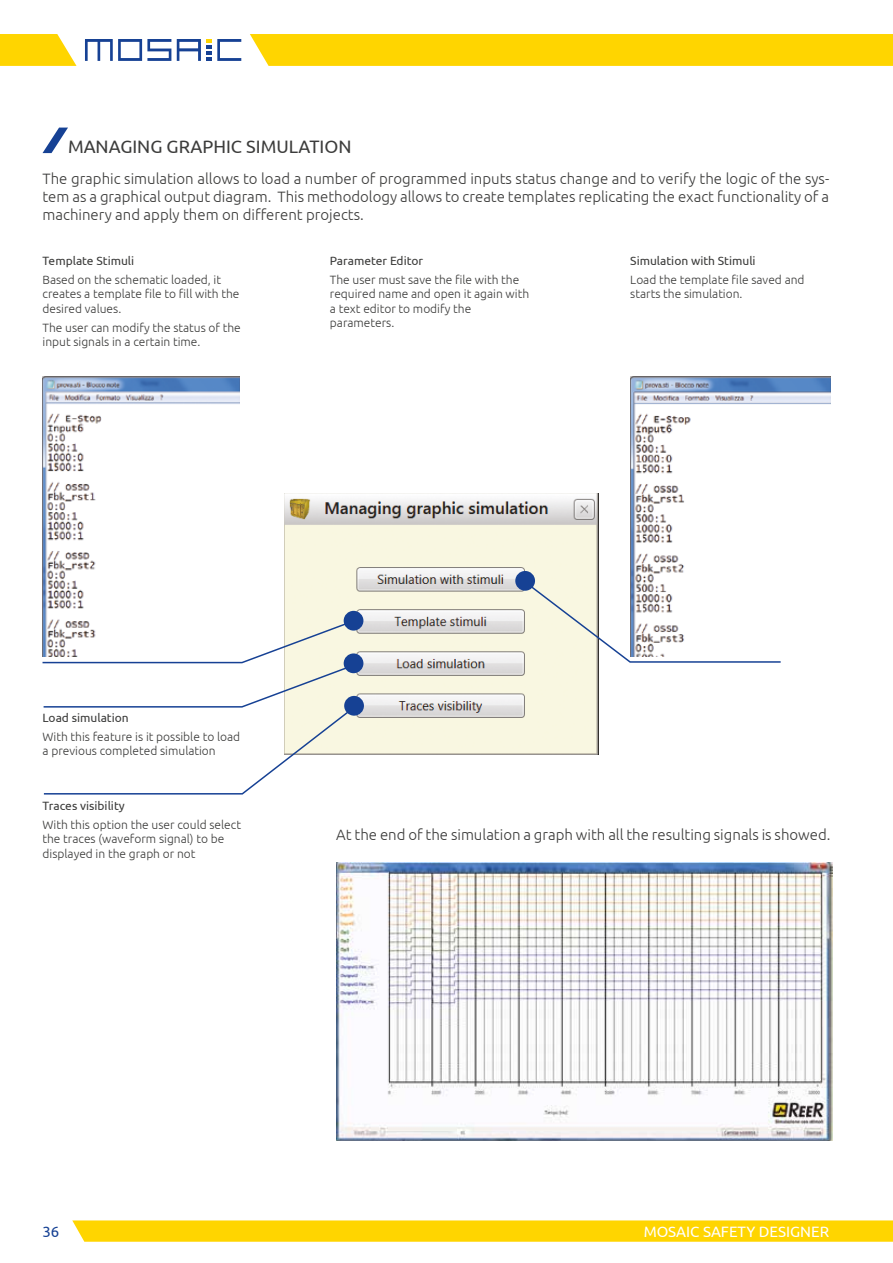
<style>
.page{position:relative;width:893px;height:1263px;background:#fff}
.page>*{position:absolute;margin:0;border:0;box-sizing:border-box;transform-origin:0 0}
.t1{font:18px "Ubuntu";color:#3c3c3b}
.t2{font:300 15px/18px "Ubuntu";color:#3c3c3b;text-align:justify}
.t3{font:15px "Ubuntu";color:#fff}
.t4{font:15px "Ubuntu";color:#164194}
.t5{font:300 12px/14.4px "Ubuntu";color:#3c3c3b}
.t6{font:12px "Ubuntu";color:#3c3c3b}
</style>
<div class="page">
<svg style="left:72px;top:1220px;width:821px;height:22px;background:#ffd60a"></svg>
<svg style="left:0;top:34px;width:77px;height:32px;background:#ffda22"></svg>
<div style="left:250px;top:34px;width:643px;height:32px;background:#ffd500"></div>
<svg style="left:85px;top:39px;width:86px;height:22px"></svg>
<svg style="left:177px;top:39px;width:64px;height:22px"></svg>
<img style="left:284px;top:494px;width:315px;height:261px">
<svg style="left:43px;top:128px;width:25px;height:25px"></svg>
<img style="left:43px;top:376px;width:196px;height:243px">
<img style="left:630px;top:376px;width:200px;height:201px">
<svg style="left:519px;top:577px;width:262px;height:86px"></svg>
<div style="left:515px;top:571px;width:20px;height:20px;background:#164194;border-radius:50%"></div>
<div style="left:344px;top:611px;width:19px;height:20px;background:#164194;border-radius:50%"></div>
<img style="left:336px;top:863px;width:496px;height:277px">
<div style="left:344px;top:653px;width:19px;height:20px;background:#164194;border-radius:50%"></div>
<svg style="left:42px;top:619px;width:314px;height:176px"></svg>
<div style="left:344px;top:696px;width:20px;height:20px;background:#164194;border-radius:50%"></div>
<h1 class="t1" style="left:68px;top:136px;width:285px">MANAGING GRAPHIC SIMULATION</h1>
<p class="t2" style="left:43px;top:169px;width:788px">The graphic simulation allows to load a number of programmed inputs status change and to verify the logic of the sys&shy;tem as a graphical output diagram. This methodology allows to create templates replicating the exact functionality of a machinery and apply them on different projects.</p>
<p class="t6" style="left:43px;top:254px;width:93px">Template Stimuli</p>
<p class="t5" style="left:43px;top:272px;width:199px">Based on the schematic loaded, it creates a template file to fill with the desired values.</p>
<p class="t5" style="left:43px;top:320px;width:200px">The user can modify the status of the input signals in a certain time.</p>
<p class="t6" style="left:330px;top:254px;width:95px">Parameter Editor</p>
<p class="t5" style="left:330px;top:272px;width:201px">The user must save the file with the required name and open it again with a text editor to modify the parameters.</p>
<p class="t6" style="left:630px;top:254px;width:127px">Simulation with Stimuli</p>
<p class="t5" style="left:630px;top:272px;width:176px">Load the template file saved and starts the simulation.</p>
<p class="t6" style="left:43px;top:710px;width:88px">Load simulation</p>
<p class="t5" style="left:43px;top:729px;width:199px">With this feature is it possible to load a previous completed simulation</p>
<p class="t6" style="left:43px;top:799px;width:84px">Traces visibility</p>
<p class="t5" style="left:43px;top:817px;width:200px">With this option the user could select the traces (waveform signal) to be displayed in the graph or not</p>
<p class="t2" style="left:336px;top:826px;width:496px">At the end of the simulation a graph with all the resulting signals is showed.</p>
<p class="t4" style="left:43px;top:1222px;width:18px">36</p>
<p class="t3" style="left:644px;top:1222px;width:187px">MOSAIC SAFETY DESIGNER</p>
</div>
